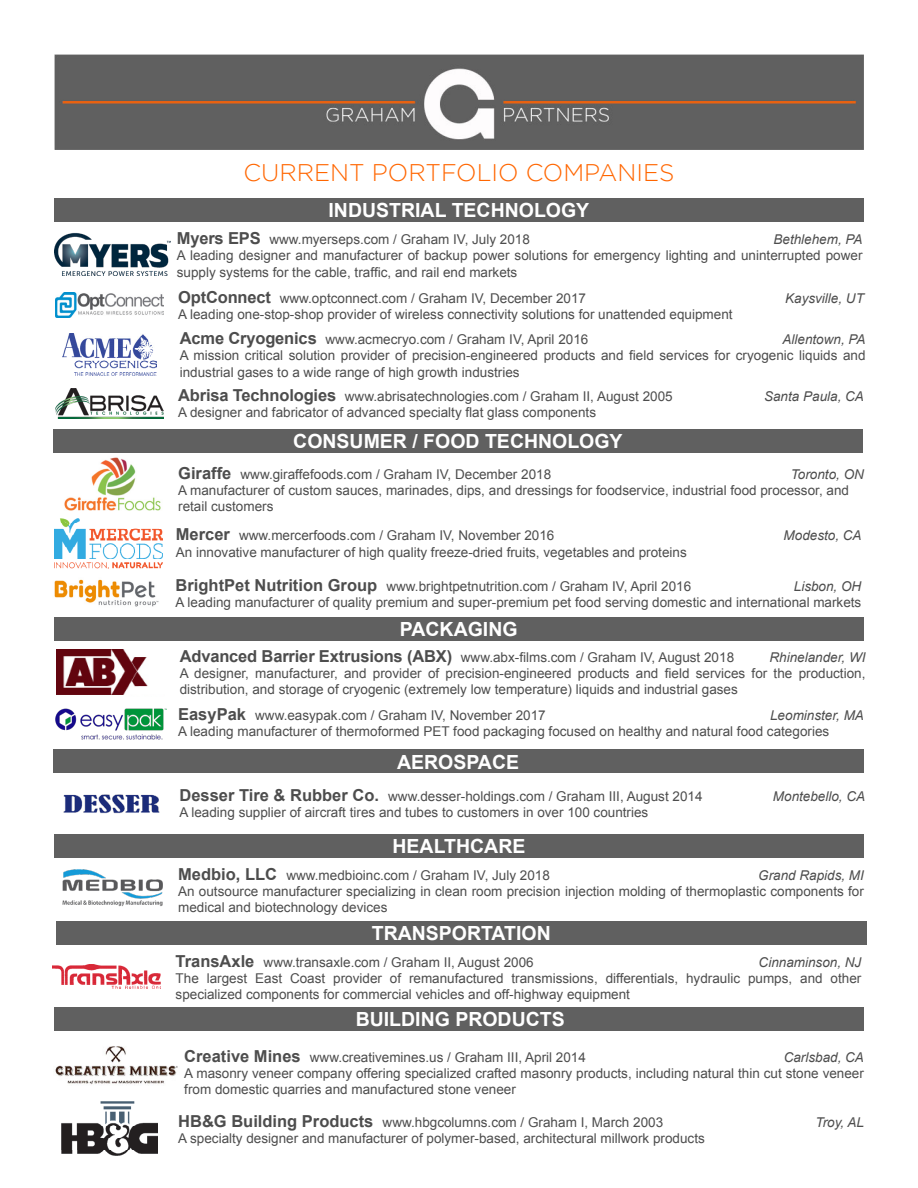
<style>
.page{position:relative;width:918px;height:1188px;background:#fff}
.page>*{position:absolute;margin:0;border:0;box-sizing:border-box;transform-origin:0 0}
.t1{font:300 24px "Gotham";color:#f60}
.t2{font:700 19.5px "Arial";color:#fff}
.t3{font:13.5px/16.2px "Arial";color:#4d4d4d}
.t4{font:italic 13.5px "Arial";color:#4d4d4d}
.s1{font-weight:700;font-size:16.5px}
</style>
<div class="page">
<img style="left:54px;top:54px;width:810px;height:96px">
<div style="left:54px;top:1007px;width:810px;height:24px;background:#606060"></div>
<img style="left:55px;top:1046px;width:123px;height:39px">
<img style="left:63px;top:794px;width:97px;height:20px">
<div style="left:53px;top:750px;width:810px;height:23px;background:#606060"></div>
<div style="left:54px;top:198px;width:810px;height:24px;background:#606060"></div>
<img style="left:55px;top:388px;width:108px;height:31px">
<img style="left:62px;top:333px;width:95px;height:42px">
<div style="left:54px;top:617px;width:810px;height:24px;background:#606060"></div>
<img style="left:54px;top:579px;width:105px;height:28px">
<img style="left:55px;top:518px;width:108px;height:51px">
<img style="left:53px;top:965px;width:108px;height:24px">
<div style="left:56px;top:921px;width:811px;height:24px;background:#606060"></div>
<div style="left:53px;top:429px;width:810px;height:23px;background:#606060"></div>
<img style="left:55px;top:708px;width:112px;height:32px">
<img style="left:55px;top:292px;width:108px;height:25px">
<div style="left:54px;top:834px;width:810px;height:23px;background:#606060"></div>
<img style="left:54px;top:233px;width:117px;height:43px">
<img style="left:62px;top:869px;width:101px;height:38px">
<img style="left:57px;top:650px;width:91px;height:45px">
<img style="left:62px;top:1102px;width:95px;height:54px">
<img style="left:64px;top:457px;width:97px;height:54px">
<p class="t1" style="left:244px;top:160px;width:432px">CURRENT PORTFOLIO COMPANIES</p>
<p class="t2" style="left:329px;top:198px;width:262px">INDUSTRIAL TECHNOLOGY</p>
<p class="t3" style="left:177px;top:232px;width:355px"><span class="s1">Myers EPS</span> www.myerseps.com / Graham IV, July 2018</p>
<p class="t4" style="left:774px;top:231px;width:91px">Bethlehem, PA</p>
<p class="t3" style="left:177px;top:248px;width:687px">A leading designer and manufacturer of backup power solutions for emergency lighting and uninterrupted power supply systems for the cable, traffic, and rail end markets</p>
<p class="t3" style="left:178px;top:290px;width:409px"><span class="s1">OptConnect</span> www.optconnect.com / Graham IV, December 2017</p>
<p class="t4" style="left:785px;top:289px;width:80px">Kaysville, UT</p>
<p class="t3" style="left:178px;top:306px;width:556px">A leading one-stop-shop provider of wireless connectivity solutions for unattended equipment</p>
<p class="t3" style="left:180px;top:331px;width:410px"><span class="s1">Acme Cryogenics</span> www.acmecryo.com / Graham IV, April 2016</p>
<p class="t4" style="left:783px;top:331px;width:85px">Allentown, PA</p>
<p class="t3" style="left:180px;top:348px;width:687px">A mission critical solution provider of precision-engineered products and field services for cryogenic liquids and industrial gases to a wide range of high growth industries</p>
<p class="t3" style="left:178px;top:389px;width:496px"><span class="s1">Abrisa Technologies</span> www.abrisatechnologies.com / Graham II, August 2005</p>
<p class="t4" style="left:764px;top:388px;width:101px">Santa Paula, CA</p>
<p class="t3" style="left:178px;top:405px;width:419px">A designer and fabricator of advanced specialty flat glass components</p>
<p class="t2" style="left:293px;top:428px;width:331px">CONSUMER / FOOD TECHNOLOGY</p>
<p class="t3" style="left:178px;top:466px;width:374px"><span class="s1">Giraffe</span> www.giraffefoods.com / Graham IV, December 2018</p>
<p class="t4" style="left:791px;top:465px;width:75px">Toronto, ON</p>
<p class="t3" style="left:178px;top:482px;width:672px">A manufacturer of custom sauces, marinades, dips, and dressings for foodservice, industrial food processor, and retail customers</p>
<p class="t3" style="left:176px;top:528px;width:380px"><span class="s1">Mercer</span> www.mercerfoods.com / Graham IV, November 2016</p>
<p class="t4" style="left:784px;top:527px;width:80px">Modesto, CA</p>
<p class="t3" style="left:176px;top:544px;width:512px">An innovative manufacturer of high quality freeze-dried fruits, vegetables and proteins</p>
<p class="t3" style="left:176px;top:578px;width:517px"><span class="s1">BrightPet Nutrition Group</span> www.brightpetnutrition.com / Graham IV, April 2016</p>
<p class="t4" style="left:794px;top:578px;width:69px">Lisbon, OH</p>
<p class="t3" style="left:176px;top:595px;width:687px">A leading manufacturer of quality premium and super-premium pet food serving domestic and international markets</p>
<p class="t2" style="left:400px;top:616px;width:119px">PACKAGING</p>
<p class="t3" style="left:180px;top:649px;width:556px"><span class="s1">Advanced Barrier Extrusions (ABX)</span> www.abx-films.com / Graham IV, August 2018</p>
<p class="t4" style="left:769px;top:649px;width:98px">Rhinelander, WI</p>
<p class="t3" style="left:180px;top:666px;width:687px">A designer, manufacturer, and provider of precision-engineered products and field services for the production, distribution, and storage of cryogenic (extremely low temperature) liquids and industrial gases</p>
<p class="t3" style="left:178px;top:707px;width:369px"><span class="s1">EasyPak</span> www.easypak.com / Graham IV, November 2017</p>
<p class="t4" style="left:770px;top:707px;width:95px">Leominster, MA</p>
<p class="t3" style="left:178px;top:724px;width:653px">A leading manufacturer of thermoformed PET food packaging focused on healthy and natural food categories</p>
<p class="t2" style="left:397px;top:749px;width:124px">AEROSPACE</p>
<p class="t3" style="left:179px;top:788px;width:525px"><span class="s1">Desser Tire &amp; Rubber Co.</span> www.desser-holdings.com / Graham III, August 2014</p>
<p class="t4" style="left:773px;top:787px;width:94px">Montebello, CA</p>
<p class="t3" style="left:179px;top:804px;width:470px">A leading supplier of aircraft tires and tubes to customers in over 100 countries</p>
<p class="t2" style="left:393px;top:833px;width:134px">HEALTHCARE</p>
<p class="t3" style="left:178px;top:867px;width:373px"><span class="s1">Medbio, LLC</span> www.medbioinc.com / Graham IV, July 2018</p>
<p class="t4" style="left:758px;top:866px;width:107px">Grand Rapids, MI</p>
<p class="t3" style="left:178px;top:883px;width:687px">An outsource manufacturer specializing in clean room precision injection molding of thermoplastic components for medical and biotechnology devices</p>
<p class="t2" style="left:372px;top:921px;width:181px">TRANSPORTATION</p>
<p class="t3" style="left:176px;top:954px;width:360px"><span class="s1">TransAxle</span> www.transaxle.com / Graham II, August 2006</p>
<p class="t4" style="left:759px;top:953px;width:104px">Cinnaminson, NJ</p>
<p class="t3" style="left:176px;top:970px;width:687px">The largest East Coast provider of remanufactured transmissions, differentials, hydraulic pumps, and other specialized components for commercial vehicles and off-highway equipment</p>
<p class="t2" style="left:356px;top:1007px;width:211px">BUILDING PRODUCTS</p>
<p class="t3" style="left:184px;top:1049px;width:403px"><span class="s1">Creative Mines</span> www.creativemines.us / Graham III, April 2014</p>
<p class="t4" style="left:784px;top:1048px;width:82px">Carlsbad, CA</p>
<p class="t3" style="left:184px;top:1065px;width:681px">A masonry veneer company offering specialized crafted masonry products, including natural thin cut stone veneer from domestic quarries and manufactured stone veneer</p>
<p class="t3" style="left:178px;top:1114px;width:487px"><span class="s1">HB&amp;G Building Products</span> www.hbgcolumns.com / Graham I, March 2003</p>
<p class="t4" style="left:815px;top:1113px;width:50px">Troy, AL</p>
<p class="t3" style="left:178px;top:1130px;width:528px">A specialty designer and manufacturer of polymer-based, architectural millwork products</p>
</div>
